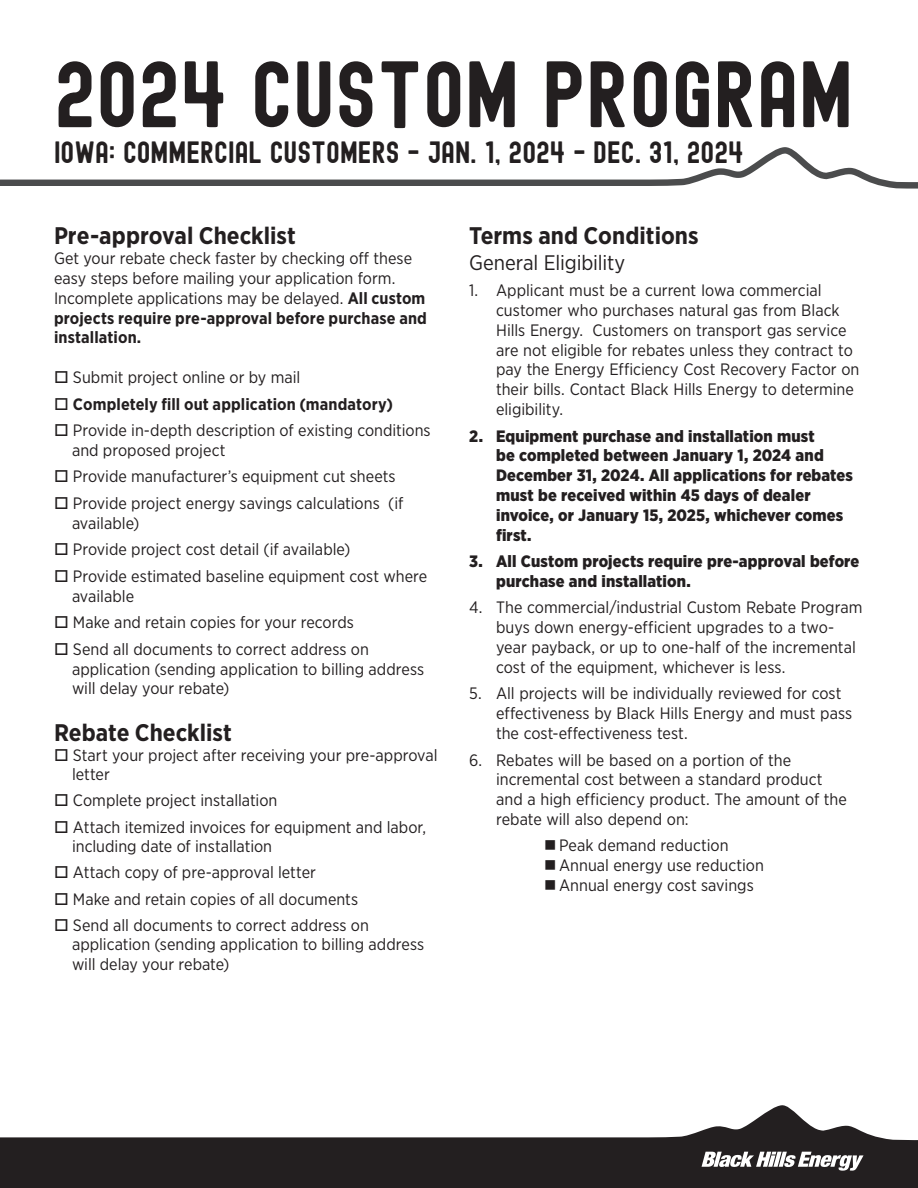
<style>
.page{position:relative;width:918px;height:1188px;background:#fff}
.page>*{position:absolute;margin:0;border:0;box-sizing:border-box;transform-origin:0 0}
.t1{font:91.5px "Edmund";color:#231f20}
.t2{font:30px "Edmund";color:#231f20}
.t3{font:700 24px "Gotham Narrow";color:#231f20}
.t4{font:21px "Gotham Narrow";letter-spacing:-.005em;color:#231f20}
.t5{font:16.5px/19.8px "Gotham Narrow";color:#231f20}
.t6{font:900 16.5px/19.8px "Gotham Narrow";letter-spacing:.01em;color:#231f20}
.t7{font:700 16.5px "Gotham Narrow";letter-spacing:.005em;color:#231f20}
.s1{font-weight:700}
</style>
<div class="page">
<svg style="left:0;top:1105px;width:918px;height:83px;fill:#231f20"></svg>
<svg style="left:702px;top:1152px;width:162px;height:19px"></svg>
<svg style="left:0;top:147px;width:918px;height:42px"></svg>
<p class="t1" style="left:54px;top:30px;width:801px">2024 CUSTOM PROGRAM</p>
<p class="t2" style="left:54px;top:131px;width:691px">IOWA: COMMERCIAL CUSTOMERS - JAN. 1, 2024 - DEC. 31, 2024</p>
<p class="t3" style="left:54px;top:221px;width:243px">Pre-approval Checklist</p>
<p class="t5" style="left:54px;top:248px;width:374px">Get your rebate check faster by checking off these easy steps before mailing your application form.<br>Incomplete applications may be delayed. <span class="s1">All custom projects require pre-approval before purchase and installation.</span></p>
<p class="t5" style="left:54px;top:367px;width:248px">□ Submit project online or by mail</p>
<p class="t7" style="left:54px;top:393px;width:341px">□ Completely fill out application (mandatory)</p>
<p class="t5" style="left:72px;top:420px;width:360px;text-indent:-18px">□ Provide in-depth description of existing conditions and proposed project</p>
<p class="t5" style="left:54px;top:466px;width:343px">□ Provide manufacturer’s equipment cut sheets</p>
<p class="t5" style="left:72px;top:493px;width:333px;text-indent:-18px">□ Provide project energy savings calculations (if available)</p>
<p class="t5" style="left:54px;top:539px;width:298px">□ Provide project cost detail (if available)</p>
<p class="t5" style="left:72px;top:566px;width:357px;text-indent:-18px">□ Provide estimated baseline equipment cost where available</p>
<p class="t5" style="left:54px;top:612px;width:301px">□ Make and retain copies for your records</p>
<p class="t5" style="left:72px;top:639px;width:354px;text-indent:-18px">□ Send all documents to correct address on application (sending application to billing address will delay your rebate)</p>
<p class="t3" style="left:54px;top:717px;width:179px">Rebate Checklist</p>
<p class="t5" style="left:72px;top:745px;width:367px;text-indent:-18px">□ Start your project after receiving your pre-approval letter</p>
<p class="t5" style="left:54px;top:790px;width:225px">□ Complete project installation</p>
<p class="t5" style="left:72px;top:817px;width:356px;text-indent:-18px">□ Attach itemized invoices for equipment and labor, including date of installation</p>
<p class="t5" style="left:54px;top:862px;width:263px">□ Attach copy of pre-approval letter</p>
<p class="t5" style="left:54px;top:889px;width:306px">□ Make and retain copies of all documents</p>
<p class="t5" style="left:72px;top:915px;width:354px;text-indent:-18px">□ Send all documents to correct address on application (sending application to billing address will delay your rebate)</p>
<p class="t3" style="left:469px;top:221px;width:231px">Terms and Conditions</p>
<p class="t4" style="left:469px;top:249px;width:158px">General Eligibility</p>
<p class="t5" style="left:496px;top:280px;width:365px;text-indent:-27px">1. Applicant must be a current Iowa commercial customer who purchases natural gas from Black Hills Energy. Customers on transport gas service are not eligible for rebates unless they contract to pay the Energy Efficiency Cost Recovery Factor on their bills. Contact Black Hills Energy to determine eligibility.</p>
<p class="t6" style="left:496px;top:426px;width:358px;text-indent:-27px">2. Equipment purchase and installation must<br>be completed between January 1, 2024 and December 31, 2024. All applications for rebates must be received within 45 days of dealer invoice, or January 15, 2025, whichever comes first.</p>
<p class="t6" style="left:496px;top:551px;width:365px;text-indent:-27px">3. All Custom projects require pre-approval before purchase and installation.</p>
<p class="t5" style="left:496px;top:597px;width:368px;text-indent:-27px">4. The commercial/industrial Custom Rebate Program buys down energy-efficient upgrades to a two&shy;year payback, or up to one-half of the incremental cost of the equipment, whichever is less.</p>
<p class="t5" style="left:496px;top:683px;width:358px;text-indent:-27px">5. All projects will be individually reviewed for cost effectiveness by Black Hills Energy and must pass the cost-effectiveness test.</p>
<p class="t5" style="left:496px;top:750px;width:352px;text-indent:-27px">6. Rebates will be based on a portion of the incremental cost between a standard product and a high efficiency product. The amount of the rebate will also depend on:</p>
<p class="t5" style="left:544px;top:835px;width:186px">■ Peak demand reduction</p>
<p class="t5" style="left:544px;top:855px;width:221px">■ Annual energy use reduction</p>
<p class="t5" style="left:544px;top:875px;width:211px">■ Annual energy cost savings</p>
</div>
